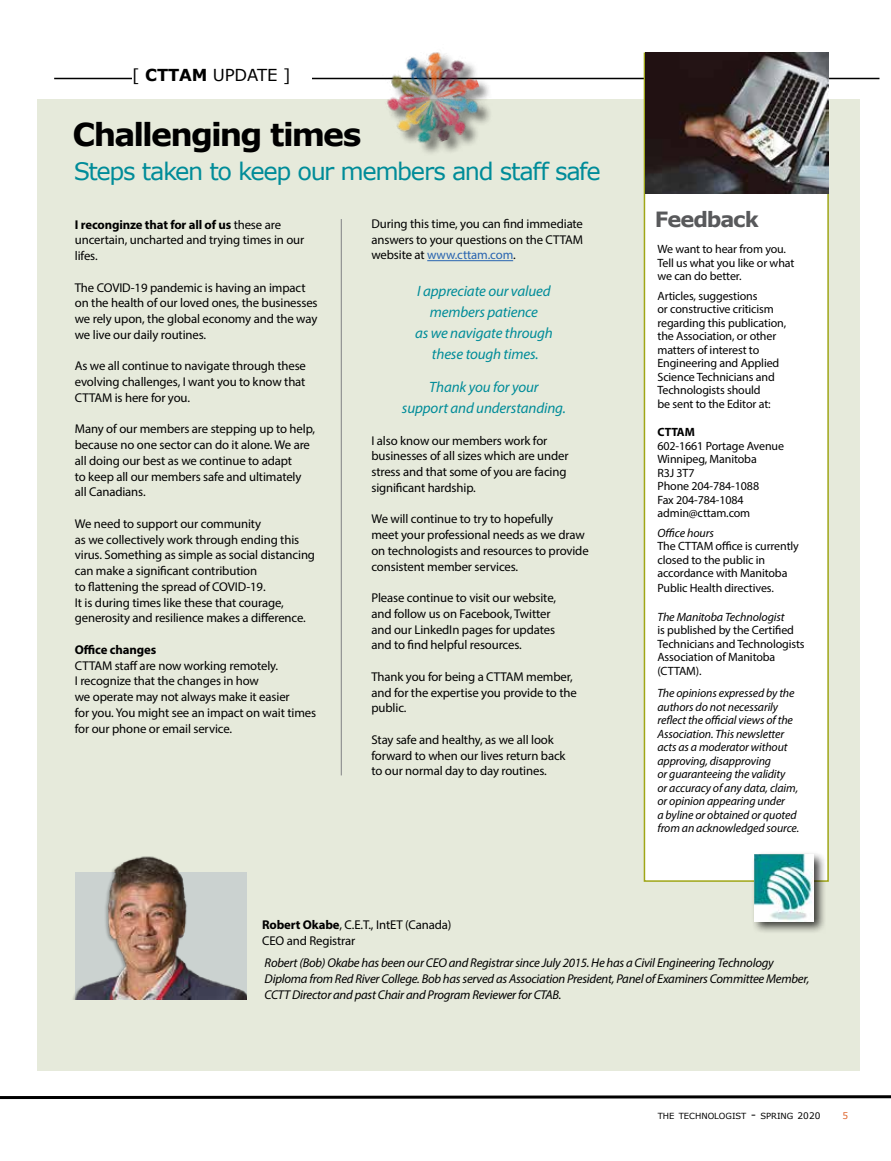
<style>
.page{position:relative;width:891px;height:1161px;background:#fff}
.page>*{position:absolute;margin:0;border:0;box-sizing:border-box;transform-origin:0 0}
.t1{font:700 31.5px "Verdana";letter-spacing:-.06em;color:#000}
.t2{font:24px "Verdana";letter-spacing:-.055em;color:#008c99}
.t3{font:700 21px "Verdana";letter-spacing:-.055em;color:#58595b}
.t4{font:16.5px "Verdana";letter-spacing:-.01em;color:#000}
.t5{font:italic 15px/21px "Myriad Pro";letter-spacing:-.01em;color:#008c99;text-align:center}
.t6{font:12.75px/15.8px "Myriad Pro";letter-spacing:-.01em;color:#000}
.t7{font:italic 12.75px/15.8px "Myriad Pro";letter-spacing:-.02em;color:#000}
.t8{font:700 12.75px "Myriad Pro";letter-spacing:-.01em;color:#000}
.t9{font:12px/13.5px "Myriad Pro";letter-spacing:-.01em;color:#000}
.t10{font:italic 12px/13.5px "Myriad Pro";letter-spacing:-.01em;color:#000}
.t11{font:700 12px "Myriad Pro";letter-spacing:-.005em;color:#000}
.t12{font:9px "Verdana";color:#de6026}
.t13{font:8.4px "Verdana";color:#000}
.s1{font-weight:700}
.s2{color:#2864b0}
.s3{font-size:12px}
.s4{font-size:9px}
</style>
<div class="page">
<div style="left:37px;top:99px;width:823px;height:972px;background:#e6eadb"></div>
<hr style="left:54px;top:78px;width:825px;height:1px;background:#000">
<div style="left:132px;top:68px;width:180px;height:31px;background:#fff"></div>
<hr style="left:341px;top:219px;width:1px;height:556px;background:#808285">
<div style="left:644px;top:53px;width:185px;height:829px;background:#fff;border:2px solid #9fa617"></div>
<div style="left:751px;top:851px;width:75px;height:83px;background:#000;opacity:.75"></div>
<img style="left:754px;top:854px;width:59px;height:67px">
<img style="left:645px;top:53px;width:184px;height:140px">
<hr style="left:427px;top:260px;width:86px;height:1px;background:#2864b0">
<img style="left:372px;top:52px;width:121px;height:102px">
<img style="left:73px;top:856px;width:173px;height:143px">
<svg style="left:0;top:1095px;width:891px;height:5px"></svg>
<p class="t4" style="left:132px;top:64px;width:160px">[ <span class="s1">CTTAM</span> UPDATE ]</p>
<h1 class="t1" style="left:73px;top:114px;width:291px">Challenging times</h1>
<h2 class="t2" style="left:74px;top:156px;width:529px">Steps taken to keep our members and staff safe</h2>
<p class="t6" style="left:75px;top:216px;width:231px"><span class="s1">I reconginze that for all of us</span> these are uncertain, uncharted and trying times in our lifes.</p>
<p class="t6" style="left:75px;top:279px;width:244px">The COVID-19 pandemic is having an impact on the health of our loved ones, the businesses we rely upon, the global economy and the way we live our daily routines.</p>
<p class="t6" style="left:75px;top:358px;width:233px;text-align:justify">As we all continue to navigate through these evolving challenges, I want you to know that CTTAM is here for you.</p>
<p class="t6" style="left:75px;top:421px;width:242px">Many of our members are stepping up to help, because no one sector can do it alone. We are all doing our best as we continue to adapt<br>to keep all our members safe and ultimately all Canadians.</p>
<p class="t6" style="left:75px;top:515px;width:242px">We need to support our community<br>as we collectively work through ending this virus. Something as simple as social distancing can make a significant contribution<br>to flattening the spread of COVID-19.<br>It is during times like these that courage, generosity and resilience makes a difference.</p>
<p class="t8" style="left:75px;top:641px;width:83px">Office changes</p>
<p class="t6" style="left:75px;top:657px;width:243px">CTTAM staff are now working remotely.<br>I recognize that the changes in how<br>we operate may not always make it easier<br>for you. You might see an impact on wait times for our phone or email service.</p>
<p class="t6" style="left:371px;top:216px;width:213px;text-align:justify">During this time, you can find immediate answers to your questions on the CTTAM website at <span class="s2">www.cttam.com</span>.</p>
<p class="t5" style="left:415px;top:280px;width:139px">I appreciate our valued members patience<br>as we navigate through these tough times.</p>
<p class="t5" style="left:402px;top:376px;width:165px">Thank you for your<br>support and understanding.</p>
<p class="t6" style="left:371px;top:432px;width:199px">I also know our members work for businesses of all sizes which are under stress and that some of you are facing significant hardship.</p>
<p class="t6" style="left:371px;top:511px;width:219px">We will continue to try to hopefully<br>meet your professional needs as we draw on technologists and resources to provide consistent member services.</p>
<p class="t6" style="left:371px;top:590px;width:186px">Please continue to visit our website, and follow us on Facebook, Twitter and our LinkedIn pages for updates and to find helpful resources.</p>
<p class="t6" style="left:371px;top:669px;width:207px">Thank you for being a CTTAM member, and for the expertise you provide to the public.</p>
<p class="t6" style="left:371px;top:732px;width:196px">Stay safe and healthy, as we all look forward to when our lives return back to our normal day to day routines.</p>
<p class="t6" style="left:262px;top:917px;width:191px"><span class="s1">Robert Okabe</span>, C.E.T., IntET (Canada)<br>CEO and Registrar</p>
<h3 class="t3" style="left:655px;top:206px;width:105px">Feedback</h3>
<p class="t9" style="left:657px;top:242px;width:138px">We want to hear from you.<br>Tell us what you like or what we can do better.</p>
<p class="t9" style="left:657px;top:289px;width:130px">Articles, suggestions<br>or constructive criticism regarding this publication, the Association, or other matters of interest to<br>Engineering and Applied<br>Science Technicians and<br>Technologists should<br>be sent to the Editor at:</p>
<p class="t11" style="left:657px;top:424px;width:39px">CTTAM</p>
<p class="t9" style="left:657px;top:439px;width:128px">602-1661 Portage Avenue<br>Winnipeg, Manitoba<br>R3J 3T7<br>Phone 204-784-1088<br>Fax 204-784-1084 admin@cttam.com</p>
<p class="t10" style="left:657px;top:526px;width:58px">Office hours</p>
<p class="t9" style="left:657px;top:539px;width:143px">The CTTAM office is currently closed to the public in accordance with Manitoba</p>
<p class="t9" style="left:657px;top:581px;width:118px">Public Health directives.</p>
<p class="t10" style="left:657px;top:610px;width:129px">The Manitoba Technologist</p>
<p class="t9" style="left:657px;top:623px;width:149px">is published by the Certified<br>Technicians and Technologists<br>Association of Manitoba (CTTAM).</p>
<p class="t10" style="left:657px;top:686px;width:143px">The opinions expressed by the authors do not necessarily reflect the official views of the<br>Association. This newsletter acts as a moderator without approving, disapproving<br>or guaranteeing the validity<br>or accuracy of any data, claim, or opinion appearing under<br>a byline or obtained or quoted from an acknowledged source.</p>
<p class="t7" style="left:265px;top:955px;width:546px">Robert (Bob) Okabe has been our CEO and Registrar since July 2015. He has a Civil Engineering Technology<br>Diploma from Red River College. Bob has served as Association President, Panel of Examiners Committee Member,<br>CCTT Director and past Chair and Program Reviewer for CTAB.</p>
<p class="t13" style="left:658px;top:1110px;width:164px">THE TECHNOLOGIST <span class="s3">-</span> SPRING <span class="s4">2020</span></p>
<p class="t12" style="left:843px;top:1110px;width:7px">5</p>
</div>
